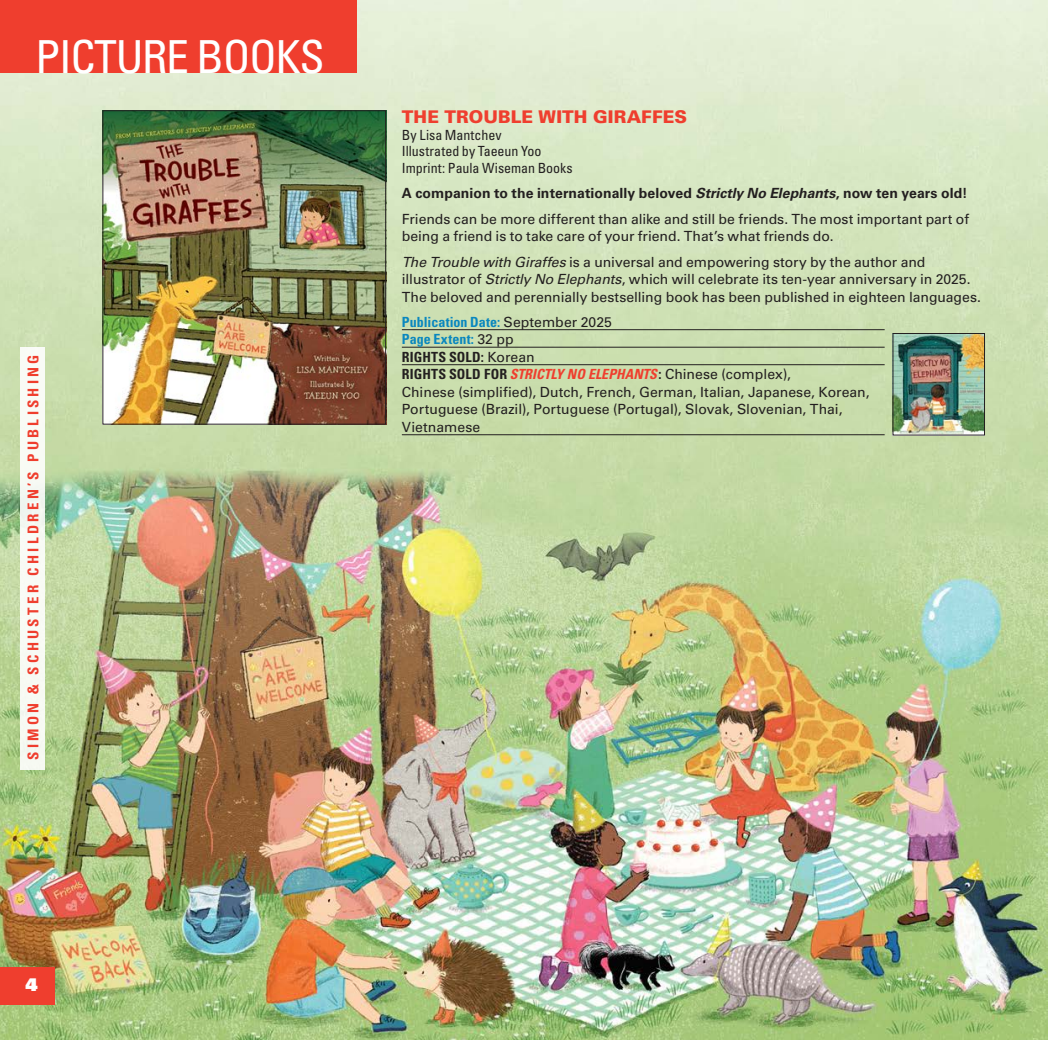
<style>
.page{position:relative;width:1048px;height:1040px;background:#fff}
.page>*{position:absolute;margin:0;border:0;box-sizing:border-box;transform-origin:0 0}
.t1{font:condensed 45.5px "Univers LT Std";letter-spacing:-.03em;color:#fff}
.t2{font:900 17.5px "Univers LT Std";letter-spacing:.005em;color:#ef3e2e}
.t3{font:17.5px "Univers LT Std X Black";color:#fff}
.t4{font:700 condensed 14.88px "Univers LT Std";letter-spacing:.22em;color:#ef3e2e}
.Body{font:14px/17.5px "Univers LT Std";letter-spacing:-.005em;color:#231f20}
.Rights_Sold{font:14px/17.5px "Univers LT Std";color:#231f20}
.Keynote{font:700 14px "Univers LT Std";letter-spacing:.005em;color:#231f20}
.author_etc{font:condensed 14px "Univers LT Std";color:#231f20}
.PubDate_Pages{font:700 condensed 14px "Univers LT Std";letter-spacing:.005em;color:#0a87bf}
.Rights_Sold-2{font:700 condensed 14px "Univers LT Std";letter-spacing:.01em;color:#231f20}
.s1{font-style:italic}
.s2{font-weight:400;font-stretch:normal;color:#231f20}
.s3{font-weight:400;font-stretch:normal}
.s4{font-weight:700;font-stretch:condensed}
.s5{font-weight:700;font-style:italic;font-stretch:condensed;color:#ef3e2e}
</style>
<div class="page">
<img style="left:0;top:0;width:1047px;height:1040px">
<hr style="left:402px;top:329px;width:482px;height:1px;background:#231f20">
<hr style="left:402px;top:347px;width:482px;height:1px;background:#231f20">
<hr style="left:402px;top:364px;width:482px;height:1px;background:#231f20">
<hr style="left:402px;top:434px;width:482px;height:1px;background:#231f20">
<img style="left:104px;top:112px;width:280px;height:310px">
<div style="left:102px;top:110px;width:284px;height:314px;border:1px solid #231f20"></div>
<img style="left:894px;top:335px;width:88px;height:98px">
<div style="left:892px;top:333px;width:92px;height:102px;border:1px solid #231f20"></div>
<div style="left:21px;top:346px;width:24px;height:423px;background:#f8fbf5"></div>
<div style="left:0;top:0;width:356px;height:73px;background:#ef3e2e"></div>
<div style="left:0;top:967px;width:55px;height:37px;background:#ef3e2e"></div>
<h1 class="t1" style="left:35px;top:28px;width:291px">PICTURE BOOKS</h1>
<p class="t4" style="left:24px;top:760px;width:407px;rotate:-90deg">SIMON &amp; SCHUSTER CHILDREN’S PUBLISHING</p>
<p class="t2" style="left:402px;top:106px;width:286px">THE TROUBLE WITH GIRAFFES</p>
<p class="author_etc" style="left:402px;top:126px;width:101px">By Lisa Mantchev</p>
<p class="author_etc" style="left:402px;top:142px;width:141px">Illustrated by Taeeun Yoo</p>
<p class="author_etc" style="left:402px;top:159px;width:172px">Imprint: Paula Wiseman Books</p>
<p class="Keynote" style="left:402px;top:185px;width:567px">A companion to the internationally beloved <span class="s1">Strictly No Elephants</span>, now ten years old!</p>
<p class="Body" style="left:402px;top:210px;width:568px">Friends can be more different than alike and still be friends. The most important part of being a friend is to take care of your friend. That’s what friends do.</p>
<p class="Body" style="left:402px;top:253px;width:580px"><span class="s1">The Trouble with Giraffes</span> is a universal and empowering story by the author and illustrator of <span class="s1">Strictly No Elephants</span>, which will celebrate its ten‑year anniversary in 2025.<br>The beloved and perennially bestselling book has been published in eighteen languages.</p>
<p class="PubDate_Pages" style="left:402px;top:313px;width:211px">Publication Date: <span class="s2">September 2025</span></p>
<p class="PubDate_Pages" style="left:402px;top:331px;width:113px">Page Extent: <span class="s2">32 pp</span></p>
<p class="Rights_Sold-2" style="left:402px;top:348px;width:134px">RIGHTS SOLD: <span class="s3">Korean</span></p>
<p class="Rights_Sold" style="left:402px;top:366px;width:469px"><span class="s4">RIGHTS SOLD FOR</span> <span class="s5">STRICTLY NO ELEPHANTS</span><span class="s4">:</span> Chinese (complex),<br>Chinese (simplified), Dutch, French, German, Italian, Japanese, Korean, Portuguese (Brazil), Portuguese (Portugal), Slovak, Slovenian, Thai, Vietnamese</p>
<p class="t3" style="left:25px;top:973px;width:14px">4</p>
</div>
